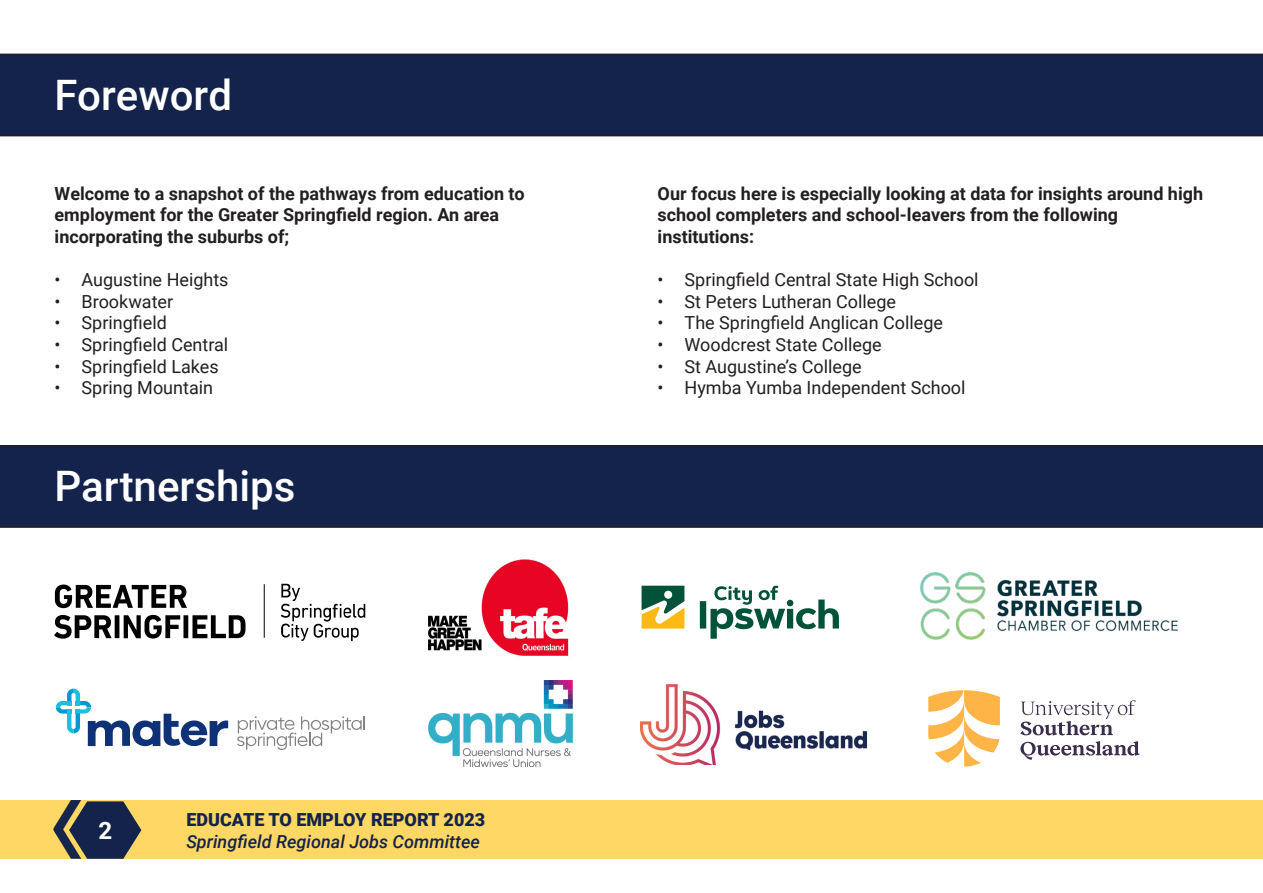
<style>
.page{position:relative;width:1263px;height:893px;background:#fff}
.page>*{position:absolute;margin:0;border:0;box-sizing:border-box;transform-origin:0 0}
.t1{font:500 42px "Roboto";color:#fff}
.t2{font:700 24px "Roboto";color:#fff}
.t3{font:18px "Roboto";color:#231f20}
.t4{font:700 18px/21.6px "Roboto";color:#231f20}
.t5{font:italic 500 18px "Roboto";color:#14234b}
.t6{font:900 18px "Roboto";color:#14234b}
</style>
<div class="page">
<svg style="left:54px;top:615px;width:57px;height:24px"></svg>
<hr style="left:115px;top:615px;width:4px;height:23px;background:#000">
<svg style="left:124px;top:615px;width:56px;height:24px"></svg>
<div style="left:183px;top:615px;width:5px;height:23px;background:#000"></div>
<svg style="left:192px;top:615px;width:54px;height:23px"></svg>
<svg style="left:55px;top:584px;width:132px;height:24px"></svg>
<hr style="left:264px;top:584px;width:1px;height:54px;background:#000">
<svg style="left:281px;top:584px;width:84px;height:57px"></svg>
<svg style="left:56px;top:689px;width:172px;height:57px"></svg>
<svg style="left:237px;top:716px;width:128px;height:34px"></svg>
<img style="left:428px;top:559px;width:141px;height:97px">
<img style="left:428px;top:680px;width:145px;height:87px">
<svg style="left:641px;top:586px;width:43px;height:43px"></svg>
<svg style="left:700px;top:586px;width:139px;height:53px"></svg>
<img style="left:641px;top:684px;width:227px;height:80px">
<svg style="left:1020px;top:700px;width:119px;height:60px"></svg>
<svg style="left:928px;top:690px;width:72px;height:77px"></svg>
<img style="left:920px;top:573px;width:258px;height:67px">
<div style="left:0;top:801px;width:1263px;height:58px;background:#fed765"></div>
<img style="left:53px;top:803px;width:16px;height:53px">
<svg style="left:69px;top:801px;width:72px;height:58px"></svg>
<div style="left:0;top:54px;width:1263px;height:82px;background:#14234b"></div>
<div style="left:0;top:445px;width:1263px;height:83px;background:#14234b"></div>
<p class="t1" style="left:55px;top:65px;width:179px">Foreword</p>
<p class="t4" style="left:55px;top:182px;width:471px">Welcome to a snapshot of the pathways from education to employment for the Greater Springfield region. An area incorporating the suburbs of;</p>
<p class="t3" style="left:55px;top:267px;width:176px">• Augustine Heights</p>
<p class="t3" style="left:55px;top:289px;width:120px">• Brookwater</p>
<p class="t3" style="left:55px;top:310px;width:114px">• Springfield</p>
<p class="t3" style="left:55px;top:332px;width:175px">• Springfield Central</p>
<p class="t3" style="left:55px;top:353px;width:166px">• Springfield Lakes</p>
<p class="t3" style="left:55px;top:375px;width:160px">• Spring Mountain</p>
<p class="t1" style="left:55px;top:457px;width:242px">Partnerships</p>
<h2 class="t2" style="left:98px;top:814px;width:15px">2</h2>
<p class="t6" style="left:186px;top:807px;width:300px">EDUCATE TO EMPLOY REPORT 2023</p>
<p class="t5" style="left:186px;top:829px;width:295px">Springfield Regional Jobs Committee</p>
<p class="t4" style="left:658px;top:182px;width:547px">Our focus here is especially looking at data for insights around high school completers and school-leavers from the following institutions:</p>
<p class="t3" style="left:658px;top:267px;width:323px">• Springfield Central State High School</p>
<p class="t3" style="left:658px;top:289px;width:240px">• St Peters Lutheran College</p>
<p class="t3" style="left:658px;top:310px;width:287px">• The Springfield Anglican College</p>
<p class="t3" style="left:658px;top:332px;width:226px">• Woodcrest State College</p>
<p class="t3" style="left:658px;top:353px;width:206px">• St Augustine’s College</p>
<p class="t3" style="left:658px;top:375px;width:309px">• Hymba Yumba Independent School</p>
</div>
